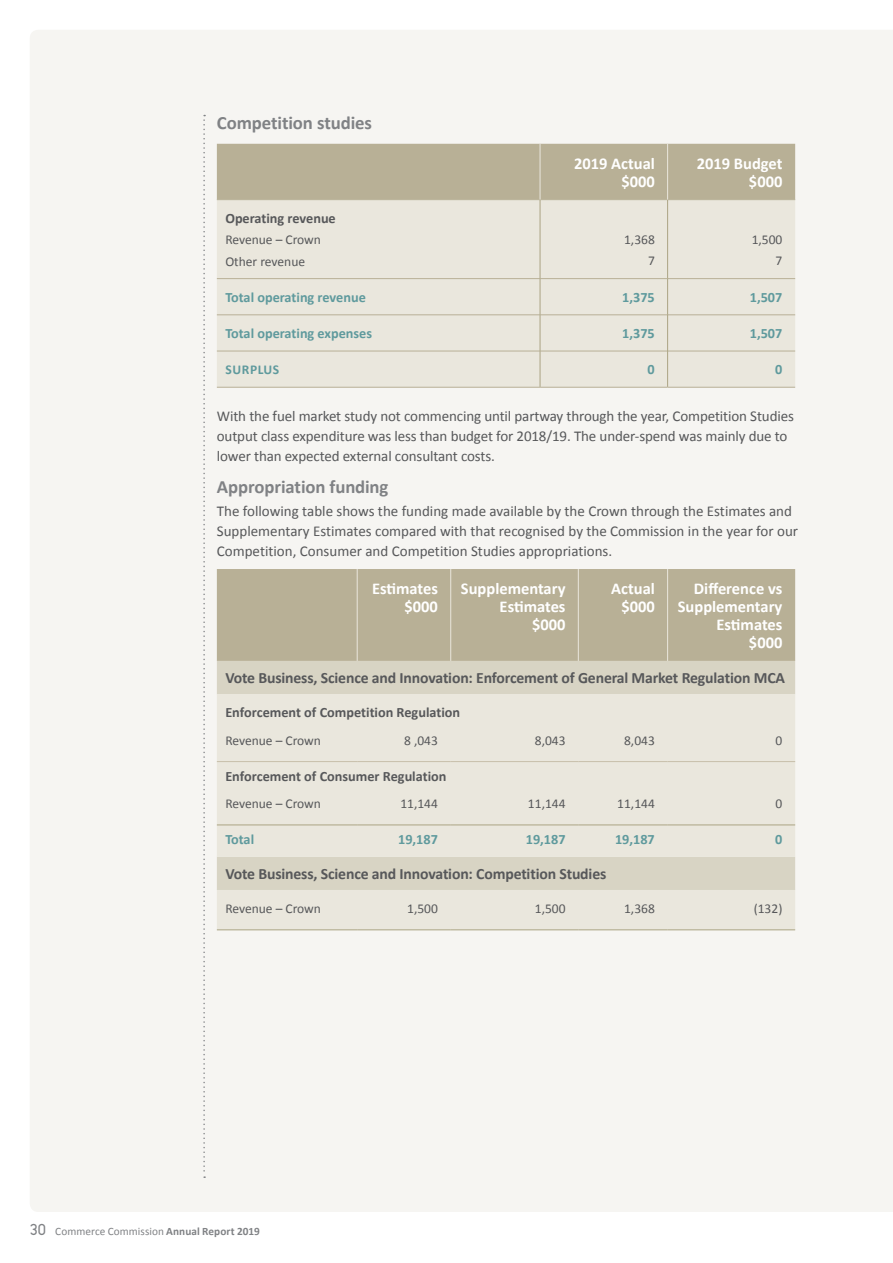
<style>
.page{position:relative;width:893px;height:1263px;background:#fff}
.page>*{position:absolute;margin:0;border:0;box-sizing:border-box;transform-origin:0 0}
.t1{font:700 18.75px "Calibri";letter-spacing:-.005em;color:#808285}
.Body_table-Head-sand{font:700 16.5px/18px "Calibri";color:#fff;text-align:right}
.Body_table-Head-grey{font:700 16.5px/18px "Calibri";color:#fff;text-align:right}
.Body_table-head-Vari{font:700 15.75px "Calibri";letter-spacing:-.01em;color:#57585a}
.Body-no_space{font:15px/20.2px "Calibri";color:#57585a}
.Body{font:15px/20.2px "Calibri";letter-spacing:-.01em;color:#57585a}
.Body_table-subhead{font:700 14.25px "Calibri";color:#57585a}
.Body_table-subtotal{font:700 14.25px "Calibri";color:#5f9a9d}
.Body_table-total_num{font:700 14.25px "Calibri";color:#5f9a9d}
.Body_table-Text-left{font:13.5px "Calibri";color:#57585a}
.Body_table-Text-righ{font:13.5px "Calibri";color:#57585a}
.Body_Table-Total{font:700 13.5px "Calibri";letter-spacing:.04em;color:#5f9a9d}
.t2{font:11.25px "Calibri";letter-spacing:.005em;color:#808285}
.s1{font-family:"Variable";font-weight:900;font-size:13.5px}
.s2{font-weight:700}
</style>
<div class="page">
<div style="left:30px;top:30px;width:863px;height:1182px;background:#f6f5f2"></div>
<svg style="left:203px;top:115px;width:2px;height:1063px"></svg>
<div style="left:217px;top:144px;width:578px;height:55px;background:#b8b096"></div>
<div style="left:217px;top:200px;width:578px;height:187px;background:#eae7dd"></div>
<hr style="left:217px;top:199px;width:323px;height:1px;background:#b8b096">
<hr style="left:540px;top:199px;width:128px;height:1px;background:#b8b096">
<hr style="left:668px;top:199px;width:127px;height:1px;background:#b8b096">
<hr style="left:217px;top:278px;width:323px;height:1px;background:#b8b096">
<hr style="left:540px;top:278px;width:127px;height:1px;background:#b8b096">
<hr style="left:668px;top:278px;width:127px;height:1px;background:#b8b096">
<hr style="left:217px;top:314px;width:323px;height:1px;background:#b8b096">
<hr style="left:540px;top:314px;width:127px;height:1px;background:#b8b096">
<hr style="left:668px;top:314px;width:127px;height:1px;background:#b8b096">
<hr style="left:217px;top:351px;width:323px;height:1px;background:#b8b096">
<hr style="left:540px;top:351px;width:127px;height:1px;background:#b8b096">
<hr style="left:668px;top:351px;width:127px;height:1px;background:#b8b096">
<hr style="left:217px;top:387px;width:323px;height:1px;background:#b8b096">
<hr style="left:540px;top:387px;width:128px;height:1px;background:#b8b096">
<hr style="left:668px;top:387px;width:127px;height:1px;background:#b8b096">
<hr style="left:540px;top:200px;width:1px;height:79px;background:#aba483">
<hr style="left:667px;top:200px;width:1px;height:79px;background:#aba483">
<hr style="left:540px;top:279px;width:1px;height:36px;background:#aba483">
<hr style="left:667px;top:279px;width:1px;height:36px;background:#aba483">
<hr style="left:540px;top:315px;width:1px;height:36px;background:#aba483">
<hr style="left:667px;top:315px;width:1px;height:36px;background:#aba483">
<hr style="left:540px;top:351px;width:1px;height:36px;background:#aba483">
<hr style="left:667px;top:351px;width:1px;height:36px;background:#aba483">
<hr style="left:540px;top:144px;width:1px;height:55px;background:#eae7dd">
<hr style="left:667px;top:144px;width:1px;height:55px;background:#eae7dd">
<div style="left:217px;top:569px;width:578px;height:92px;background:#b8b096"></div>
<div style="left:217px;top:661px;width:578px;height:33px;background:#d8d4c4"></div>
<svg style="left:217px;top:694px;width:578px;height:235px;background:#e7e4d9"></svg>
<hr style="left:357px;top:569px;width:1px;height:92px;background:#eae7dd">
<hr style="left:450px;top:569px;width:1px;height:92px;background:#eae7dd">
<hr style="left:578px;top:569px;width:1px;height:92px;background:#eae7dd">
<hr style="left:667px;top:569px;width:1px;height:92px;background:#eae7dd">
<hr style="left:217px;top:825px;width:140px;height:1px;background:#aba483">
<hr style="left:357px;top:825px;width:94px;height:1px;background:#aba483">
<hr style="left:451px;top:825px;width:127px;height:1px;background:#aba483">
<hr style="left:578px;top:825px;width:90px;height:1px;background:#aba483">
<hr style="left:668px;top:825px;width:127px;height:1px;background:#aba483">
<hr style="left:217px;top:929px;width:140px;height:1px;background:#aba483">
<hr style="left:357px;top:929px;width:94px;height:1px;background:#aba483">
<hr style="left:451px;top:929px;width:127px;height:1px;background:#aba483">
<hr style="left:578px;top:929px;width:90px;height:1px;background:#aba483">
<hr style="left:668px;top:929px;width:127px;height:1px;background:#aba483">
<hr style="left:217px;top:761px;width:140px;height:1px;background:#c7bfaa">
<hr style="left:357px;top:761px;width:94px;height:1px;background:#c7bfaa">
<hr style="left:451px;top:761px;width:127px;height:1px;background:#c7bfaa">
<hr style="left:578px;top:761px;width:90px;height:1px;background:#c7bfaa">
<hr style="left:668px;top:761px;width:127px;height:1px;background:#c7bfaa">
<h4 class="t1" style="left:217px;top:111px;width:157px">Competition studies</h4>
<p class="Body_table-subhead" style="left:225px;top:209px;width:112px">Operating revenue</p>
<p class="Body_table-Text-left" style="left:225px;top:231px;width:97px">Revenue – Crown</p>
<p class="Body_table-Text-left" style="left:225px;top:253px;width:81px">Other revenue</p>
<p class="Body_table-Head-grey" style="left:574px;top:154px;width:82px">2019 Actual $000</p>
<p class="Body_table-Head-grey" style="left:697px;top:154px;width:87px">2019 Budget $000</p>
<p class="Body_table-Text-righ" style="left:624px;top:231px;width:32px">1,368</p>
<p class="Body_table-Text-righ" style="left:648px;top:252px;width:8px">7</p>
<p class="Body_table-Text-righ" style="left:752px;top:231px;width:32px">1,500</p>
<p class="Body_table-Text-righ" style="left:776px;top:252px;width:8px">7</p>
<p class="Body_table-subtotal" style="left:225px;top:288px;width:142px">Total operating revenue</p>
<p class="Body_table-total_num" style="left:622px;top:288px;width:34px">1,375</p>
<p class="Body_table-total_num" style="left:750px;top:288px;width:34px">1,507</p>
<p class="Body_table-subtotal" style="left:225px;top:324px;width:148px">Total operating expenses</p>
<p class="Body_table-total_num" style="left:622px;top:324px;width:34px">1,375</p>
<p class="Body_table-total_num" style="left:750px;top:324px;width:34px">1,507</p>
<p class="Body_Table-Total" style="left:226px;top:361px;width:55px">SURPLUS</p>
<p class="Body_table-total_num" style="left:648px;top:361px;width:9px">0</p>
<p class="Body_table-total_num" style="left:775px;top:361px;width:9px">0</p>
<p class="Body" style="left:217px;top:406px;width:579px">With the fuel market study not commencing until partway through the year, Competition Studies output class expenditure was less than budget for 2018/19. The under-spend was mainly due to lower than expected external consultant costs.</p>
<h4 class="t1" style="left:217px;top:475px;width:173px">Appropriation funding</h4>
<p class="Body-no_space" style="left:217px;top:501px;width:583px">The following table shows the funding made available by the Crown through the Estimates and<br>Supplementary Estimates compared with that recognised by the Commission in the year for our<br>Competition, Consumer and Competition Studies appropriations.</p>
<p class="Body_table-Head-sand" style="left:372px;top:580px;width:67px">Estimates</p>
<p class="Body_table-Head-sand" style="left:405px;top:598px;width:35px">$000</p>
<p class="Body_table-Head-sand" style="left:678px;top:580px;width:106px">Difference vs<br>Supplementary<br>Estimates</p>
<p class="Body_table-Head-sand" style="left:749px;top:634px;width:35px">$000</p>
<p class="Body_table-head-Vari" style="left:225px;top:668px;width:561px">Vote Business, Science and Innovation: Enforcement of General Market Regulation MCA</p>
<p class="Body_table-subhead" style="left:225px;top:704px;width:236px">Enforcement of Competition Regulation</p>
<p class="Body_table-Text-left" style="left:225px;top:731px;width:97px">Revenue – Crown</p>
<p class="Body_table-Text-left" style="left:404px;top:731px;width:35px">8 ,043</p>
<p class="Body_table-Text-left" style="left:535px;top:731px;width:32px">8,043</p>
<p class="Body_table-Text-left" style="left:624px;top:731px;width:32px">8,043</p>
<p class="Body_table-Text-left" style="left:776px;top:731px;width:8px">0</p>
<p class="Body_table-subhead" style="left:225px;top:767px;width:223px">Enforcement of Consumer Regulation</p>
<p class="Body_table-Text-left" style="left:225px;top:795px;width:97px">Revenue – Crown</p>
<p class="Body_table-Text-left" style="left:400px;top:795px;width:39px">11,144</p>
<p class="Body_table-Text-left" style="left:528px;top:795px;width:39px">11,144</p>
<p class="Body_table-Text-left" style="left:617px;top:795px;width:39px">11,144</p>
<p class="Body_table-Text-left" style="left:776px;top:795px;width:8px">0</p>
<p class="Body_table-subtotal" style="left:225px;top:830px;width:30px">Total</p>
<p class="Body_table-subtotal" style="left:398px;top:830px;width:41px">19,187</p>
<p class="Body_table-subtotal" style="left:526px;top:830px;width:41px">19,187</p>
<p class="Body_table-subtotal" style="left:615px;top:830px;width:41px">19,187</p>
<p class="Body_table-subtotal" style="left:775px;top:830px;width:9px">0</p>
<p class="Body_table-head-Vari" style="left:225px;top:864px;width:382px">Vote Business, Science and Innovation: Competition Studies</p>
<p class="Body_table-Text-left" style="left:225px;top:900px;width:97px">Revenue – Crown</p>
<p class="Body_table-Text-left" style="left:407px;top:900px;width:32px">1,500</p>
<p class="Body_table-Text-left" style="left:535px;top:900px;width:32px">1,500</p>
<p class="Body_table-Text-left" style="left:624px;top:900px;width:32px">1,368</p>
<p class="Body_table-Text-left" style="left:754px;top:900px;width:30px">(132)</p>
<p class="Body_table-Head-sand" style="left:461px;top:580px;width:106px">Supplementary<br>Estimates</p>
<p class="Body_table-Head-sand" style="left:532px;top:616px;width:35px">$000</p>
<p class="Body_table-Head-sand" style="left:611px;top:580px;width:45px">Actual</p>
<p class="Body_table-Head-sand" style="left:621px;top:598px;width:35px">$000</p>
<p class="t2" style="left:30px;top:1224px;width:232px"><span class="s1">30</span> Commerce Commission <span class="s2">Annual Report 2019</span></p>
</div>
